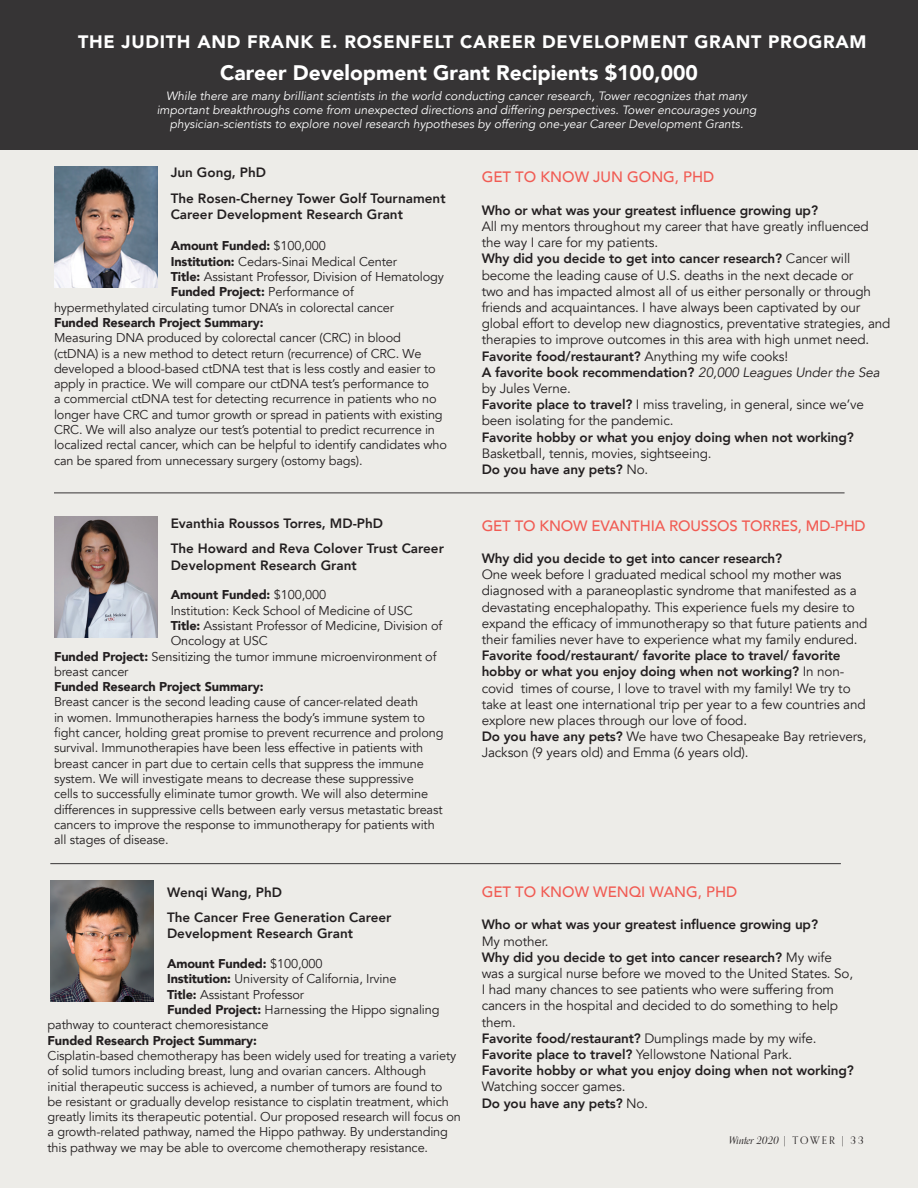
<style>
.page{position:relative;width:918px;height:1188px;background:#edece8}
.page>*{position:absolute;margin:0;border:0;box-sizing:border-box;transform-origin:0 0}
.t1{font:900 21px "Avenir";color:#fff}
.t2{font:900 18px "Avenir";letter-spacing:.04em;color:#fff}
.t3{font:500 15px "Avenir";letter-spacing:-.01em;color:#f15b53}
.t4{font:13.5px/16.2px "Avenir";letter-spacing:-.01em;color:#231f20}
.t5{font:800 13.5px/16.2px "Avenir";letter-spacing:-.01em;color:#231f20}
.t6{font:12.75px/15.3px "Avenir";letter-spacing:-.01em;color:#231f20}
.t7{font:900 12.75px "Avenir";letter-spacing:-.01em;color:#231f20}
.t8{font:italic 12px/14.4px "Avenir";color:#fff;text-align:center}
.t9{font:italic 10.5px "Orpheus Pro";color:#231f20}
.s1{font-weight:400}
.s2{font-weight:900}
.s3{font-weight:800}
.s4{font-weight:400;font-style:italic}
.s5{font-family:"Adobe Garamond Pro";font-weight:400}
.s6{font-style:normal}
</style>
<div class="page">
<img style="left:54px;top:167px;width:103px;height:121px">
<hr style="left:54px;top:493px;width:791px;height:1px;background:#363435">
<img style="left:54px;top:516px;width:103px;height:121px">
<img style="left:50px;top:881px;width:104px;height:121px">
<hr style="left:50px;top:863px;width:791px;height:1px;background:#363435">
<div style="left:0;top:0;width:918px;height:149px;background:#363435"></div>
<p class="t2" style="left:78px;top:26px;width:790px">THE JUDITH AND FRANK E. ROSENFELT CAREER DEVELOPMENT GRANT PROGRAM</p>
<p class="t1" style="left:220px;top:54px;width:479px">Career Development Grant Recipients $100,000</p>
<p class="t8" style="left:157px;top:88px;width:601px">While there are many brilliant scientists in the world conducting cancer research, Tower recognizes that many important breakthroughs come from unexpected directions and differing perspectives. Tower encourages young physician-scientists to explore novel research hypotheses by offering one-year Career Development Grants.</p>
<p class="t5" style="left:171px;top:164px;width:97px">Jun Gong, PhD</p>
<p class="t5" style="left:171px;top:190px;width:276px">The Rosen-Cherney Tower Golf Tournament</p>
<p class="t5" style="left:171px;top:206px;width:234px">Career Development Research Grant</p>
<p class="t7" style="left:171px;top:235px;width:157px">Amount Funded: <span class="s1">$100,000</span></p>
<p class="t6" style="left:171px;top:254px;width:228px"><span class="s2">Institution:</span> Cedars-Sinai Medical Center</p>
<p class="t6" style="left:171px;top:269px;width:275px"><span class="s2">Title:</span> Assistant Professor, Division of Hematology</p>
<p class="t6" style="left:54px;top:285px;width:342px;text-indent:117px"><span class="s2">Funded Project:</span> Performance of hypermethylated circulating tumor DNA’s in colorectal cancer</p>
<p class="t7" style="left:54px;top:312px;width:211px">Funded Research Project Summary:</p>
<p class="t6" style="left:54px;top:330px;width:395px">Measuring DNA produced by colorectal cancer (CRC) in blood (ctDNA) is a new method to detect return (recurrence) of CRC. We developed a blood-based ctDNA test that is less costly and easier to apply in practice. We will compare our ctDNA test’s performance to<br>a commercial ctDNA test for detecting recurrence in patients who no longer have CRC and tumor growth or spread in patients with existing CRC. We will also analyze our test’s potential to predict recurrence in localized rectal cancer, which can be helpful to identify candidates who can be spared from unnecessary surgery (ostomy bags).</p>
<p class="t5" style="left:171px;top:515px;width:214px">Evanthia Roussos Torres, MD-PhD</p>
<p class="t5" style="left:171px;top:541px;width:275px">The Howard and Reva Colover Trust Career</p>
<p class="t5" style="left:171px;top:557px;width:188px">Development Research Grant</p>
<p class="t7" style="left:171px;top:584px;width:157px">Amount Funded: <span class="s1">$100,000</span></p>
<p class="t6" style="left:171px;top:603px;width:243px">Institution: Keck School of Medicine of USC</p>
<p class="t6" style="left:171px;top:618px;width:273px"><span class="s2">Title:</span> Assistant Professor of Medicine, Division of<br>Oncology at USC</p>
<p class="t6" style="left:54px;top:649px;width:384px"><span class="s2">Funded Project:</span> Sensitizing the tumor immune microenvironment of breast cancer</p>
<p class="t7" style="left:54px;top:676px;width:211px">Funded Research Project Summary:</p>
<p class="t6" style="left:54px;top:695px;width:391px">Breast cancer is the second leading cause of cancer-related death<br>in women. Immunotherapies harness the body’s immune system to fight cancer, holding great promise to prevent recurrence and prolong survival. Immunotherapies have been less effective in patients with breast cancer in part due to certain cells that suppress the immune system. We will investigate means to decrease these suppressive<br>cells to successfully eliminate tumor growth. We will also determine differences in suppressive cells between early versus metastatic breast cancers to improve the response to immunotherapy for patients with all stages of disease.</p>
<p class="t5" style="left:167px;top:884px;width:116px">Wenqi Wang, PhD</p>
<p class="t5" style="left:167px;top:909px;width:226px">The Cancer Free Generation Career<br>Development Research Grant</p>
<p class="t7" style="left:167px;top:953px;width:157px">Amount Funded: <span class="s1">$100,000</span></p>
<p class="t6" style="left:167px;top:972px;width:231px"><span class="s2">Institution:</span> University of California, Irvine</p>
<p class="t6" style="left:167px;top:987px;width:139px"><span class="s2">Title:</span> Assistant Professor</p>
<p class="t6" style="left:48px;top:1002px;width:394px;text-indent:120px"><span class="s2">Funded Project:</span> Harnessing the Hippo signaling pathway to counteract chemoresistance</p>
<p class="t7" style="left:48px;top:1029px;width:211px">Funded Research Project Summary:</p>
<p class="t6" style="left:48px;top:1048px;width:415px">Cisplatin-based chemotherapy has been widely used for treating a variety of solid tumors including breast, lung and ovarian cancers. Although<br>initial therapeutic success is achieved, a number of tumors are found to<br>be resistant or gradually develop resistance to cisplatin treatment, which greatly limits its therapeutic potential. Our proposed research will focus on a growth-related pathway, named the Hippo pathway. By understanding this pathway we may be able to overcome chemotherapy resistance.</p>
<p class="t3" style="left:482px;top:164px;width:234px">GET TO KNOW JUN GONG, PHD</p>
<p class="t5" style="left:482px;top:202px;width:338px">Who or what was your greatest influence growing up?</p>
<p class="t4" style="left:482px;top:218px;width:389px">All my mentors throughout my career that have greatly influenced</p>
<p class="t4" style="left:482px;top:235px;width:178px">the way I care for my patients.</p>
<p class="t4" style="left:482px;top:251px;width:410px"><span class="s3">Why did you decide to get into cancer research?</span> Cancer will become the leading cause of U.S. deaths in the next decade or<br>two and has impacted almost all of us either personally or through friends and acquaintances. I have always been captivated by our global effort to develop new diagnostics, preventative strategies, and therapies to improve outcomes in this area with high unmet need.</p>
<p class="t5" style="left:482px;top:348px;width:308px">Favorite food/restaurant? <span class="s1">Anything my wife cooks!</span></p>
<p class="t5" style="left:482px;top:364px;width:400px">A favorite book recommendation? <span class="s4">20,000 Leagues Under the Sea </span><span class="s1">by Jules Verne.</span></p>
<p class="t4" style="left:482px;top:397px;width:384px"><span class="s3">Favorite place to travel?</span> I miss traveling, in general, since we’ve been isolating for the pandemic.</p>
<p class="t5" style="left:482px;top:429px;width:374px">Favorite hobby or what you enjoy doing when not working?<br><span class="s1">Basketball, tennis, movies, sightseeing.</span></p>
<p class="t5" style="left:482px;top:461px;width:168px">Do you have any pets? <span class="s1">No.</span></p>
<p class="t3" style="left:482px;top:512px;width:386px">GET TO KNOW EVANTHIA ROUSSOS TORRES, MD-PHD</p>
<p class="t5" style="left:482px;top:550px;width:302px">Why did you decide to get into cancer research?</p>
<p class="t4" style="left:482px;top:567px;width:387px">One week before I graduated medical school my mother was diagnosed with a paraneoplastic syndrome that manifested as a devastating encephalopathy. This experience fuels my desire to expand the efficacy of immunotherapy so that future patients and their families never have to experience what my family endured.</p>
<p class="t5" style="left:482px;top:647px;width:361px">Favorite food/restaurant/ favorite place to travel/ favorite</p>
<p class="t4" style="left:482px;top:664px;width:386px"><span class="s3">hobby or what you enjoy doing when not working?</span> In non&shy;covid times of course, I love to travel with my family! We try to take at least one international trip per year to a few countries and explore new places through our love of food.</p>
<p class="t4" style="left:482px;top:729px;width:386px"><span class="s3">Do you have any pets?</span> We have two Chesapeake Bay retrievers,<br>Jackson (9 years old) and Emma (6 years old).</p>
<p class="t3" style="left:482px;top:879px;width:257px">GET TO KNOW WENQI WANG, PHD</p>
<p class="t5" style="left:482px;top:917px;width:338px">Who or what was your greatest influence growing up?</p>
<p class="t4" style="left:482px;top:933px;width:69px">My mother.</p>
<p class="t4" style="left:482px;top:949px;width:373px"><span class="s3">Why did you decide to get into cancer research?</span> My wife was a surgical nurse before we moved to the United States. So, I had many chances to see patients who were suffering from cancers in the hospital and decided to do something to help them.</p>
<p class="t5" style="left:482px;top:1030px;width:336px">Favorite food/restaurant? <span class="s1">Dumplings made by my wife.</span></p>
<p class="t4" style="left:482px;top:1047px;width:312px"><span class="s3">Favorite place to travel?</span> Yellowstone National Park.</p>
<p class="t5" style="left:482px;top:1062px;width:374px">Favorite hobby or what you enjoy doing when not working?<br><span class="s1">Watching soccer games.</span></p>
<p class="t5" style="left:482px;top:1095px;width:168px">Do you have any pets? <span class="s1">No</span><span class="s5">.</span></p>
<p class="t9" style="left:729px;top:1132px;width:136px">Winter 2020 <span class="s6">| T O W E R | 3 3</span></p>
</div>
